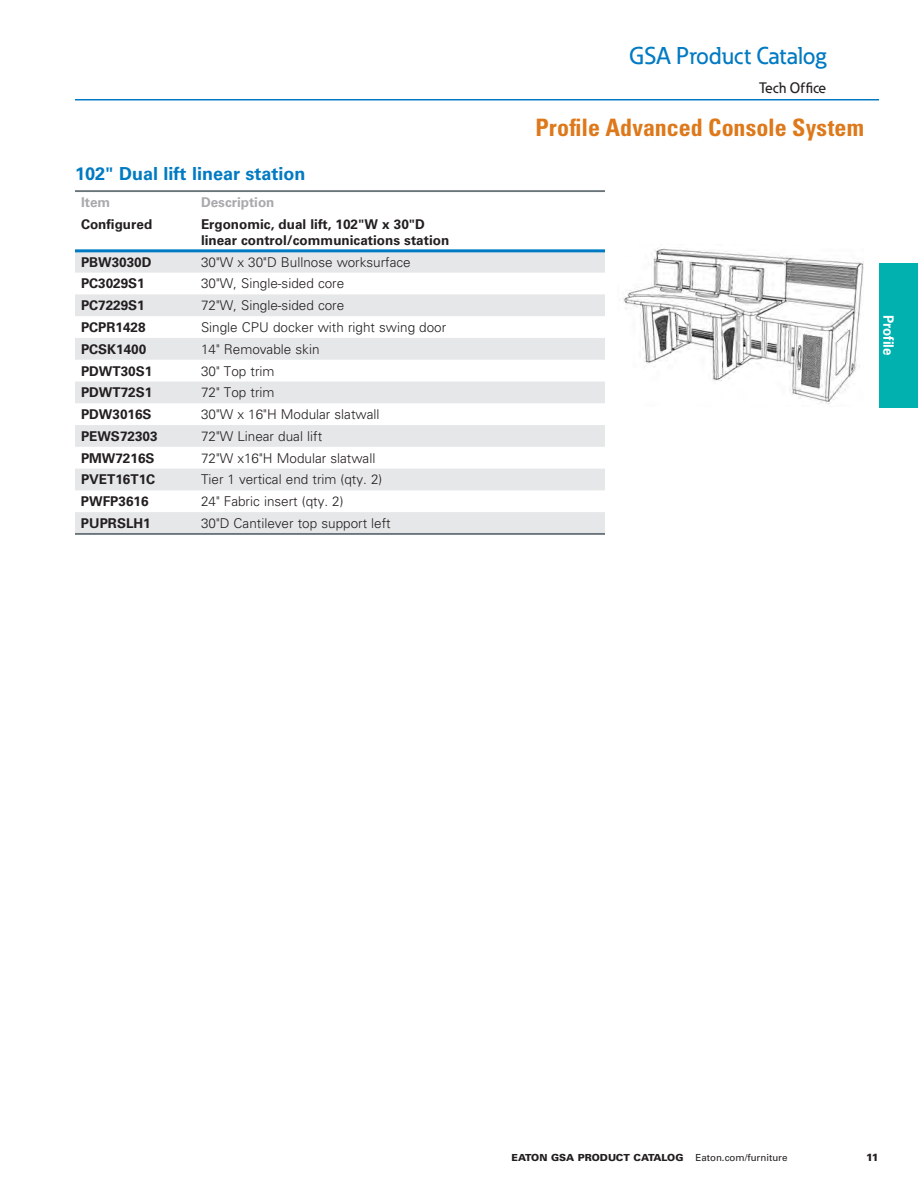
<style>
.page{position:relative;width:918px;height:1188px;background:#fff}
.page>*{position:absolute;margin:0;border:0;box-sizing:border-box;transform-origin:0 0}
.t1{font:700 condensed 24px "Univers LT Std";letter-spacing:.005em;color:#de791b}
.t2{font:500 24px "Eaton";color:#007ac2}
.Blue_Subheads12_14{font:700 18px "Univers LT Std";color:#007ac2}
._00_Section_Flush_Le{font:500 15px "Eaton";color:#231f20}
.Tabs_9_5_10____NCook{font:700 14.25px "Univers LT Std";color:#fff;scale:.94 1}
.t3{font:300 13.5px "Univers LT Std";color:#231f20}
.t4{font:700 13.5px/16.2px "Univers LT Std";color:#231f20}
.t5{font:700 13.5px "Univers LT Std";color:#a8a9ad}
.t6{font:900 10.5px "Univers LT Std";color:#231f20}
.t7{font:900 9.75px "Univers LT Std";color:#231f20}
.s1{font-weight:400}
</style>
<div class="page">
<hr style="left:75px;top:99px;width:804px;height:1px;background:#007ac2">
<svg style="left:75px;top:252px;width:530px;height:281px;fill:#e6e7e9"></svg>
<hr style="left:75px;top:190px;width:120px;height:2px;background:#6a747b">
<hr style="left:195px;top:190px;width:410px;height:2px;background:#6a747b">
<hr style="left:75px;top:249px;width:120px;height:3px;background:#007ac2">
<hr style="left:195px;top:249px;width:410px;height:3px;background:#007ac2">
<hr style="left:75px;top:533px;width:120px;height:2px;background:#6a747b">
<hr style="left:195px;top:533px;width:410px;height:2px;background:#6a747b">
<img style="left:623px;top:248px;width:241px;height:157px">
<div style="left:879px;top:263px;width:39px;height:144px;background:#00b1b0"></div>
<p class="Blue_Subheads12_14" style="left:75px;top:163px;width:232px">102" Dual lift linear station</p>
<p class="t5" style="left:81px;top:194px;width:31px">Item</p>
<p class="t5" style="left:201px;top:194px;width:75px">Description</p>
<p class="t4" style="left:81px;top:216px;width:73px">Configured</p>
<p class="t4" style="left:201px;top:216px;width:250px">Ergonomic, dual lift, 102"W x 30"D linear control/communications station</p>
<p class="t4" style="left:81px;top:254px;width:72px">PBW3030D</p>
<p class="t3" style="left:201px;top:254px;width:211px">30"W x 30"D Bullnose worksurface</p>
<p class="t4" style="left:81px;top:276px;width:65px">PC3029S1</p>
<p class="t3" style="left:201px;top:275px;width:145px">30"W, Single-sided core</p>
<p class="t4" style="left:81px;top:297px;width:65px">PC7229S1</p>
<p class="t3" style="left:201px;top:297px;width:145px">72"W, Single-sided core</p>
<p class="t4" style="left:81px;top:319px;width:66px">PCPR1428</p>
<p class="t3" style="left:201px;top:319px;width:247px">Single CPU docker with right swing door</p>
<p class="t4" style="left:81px;top:341px;width:67px">PCSK1400</p>
<p class="t3" style="left:201px;top:341px;width:120px">14" Removable skin</p>
<p class="t4" style="left:81px;top:363px;width:73px">PDWT30S1</p>
<p class="t3" style="left:201px;top:363px;width:75px">30" Top trim</p>
<p class="t4" style="left:81px;top:385px;width:73px">PDWT72S1</p>
<p class="t3" style="left:201px;top:384px;width:75px">72" Top trim</p>
<p class="t4" style="left:81px;top:406px;width:72px">PDW3016S</p>
<p class="t3" style="left:201px;top:406px;width:180px">30"W x 16"H Modular slatwall</p>
<p class="t4" style="left:81px;top:428px;width:78px">PEWS72303</p>
<p class="t3" style="left:201px;top:428px;width:123px">72"W Linear dual lift</p>
<p class="t4" style="left:81px;top:450px;width:75px">PMW7216S</p>
<p class="t3" style="left:201px;top:450px;width:176px">72"W x16"H Modular slatwall</p>
<p class="t4" style="left:81px;top:472px;width:76px">PVET16T1C</p>
<p class="t3" style="left:201px;top:471px;width:183px">Tier 1 vertical end trim (qty. 2)</p>
<p class="t4" style="left:81px;top:493px;width:69px">PWFP3616</p>
<p class="t3" style="left:201px;top:493px;width:144px">24" Fabric insert (qty. 2)</p>
<p class="t4" style="left:81px;top:515px;width:71px">PUPRSLH1</p>
<p class="t3" style="left:201px;top:515px;width:191px">30"D Cantilever top support left</p>
<h1 class="t2" style="left:629px;top:41px;width:199px">GSA Product Catalog</h1>
<p class="_00_Section_Flush_Le" style="left:759px;top:79px;width:69px">Tech Office</p>
<p class="t1" style="left:535px;top:113px;width:330px">Profile Advanced Console System</p>
<p class="Tabs_9_5_10____NCook" style="left:897px;top:315px;width:45px;rotate:90deg">Profile</p>
<p class="t7" style="left:512px;top:1151px;width:277px">EATON GSA PRODUCT CATALOG <span class="s1">Eaton.com/furniture</span></p>
<p class="t6" style="left:866px;top:1151px;width:14px">11</p>
</div>
